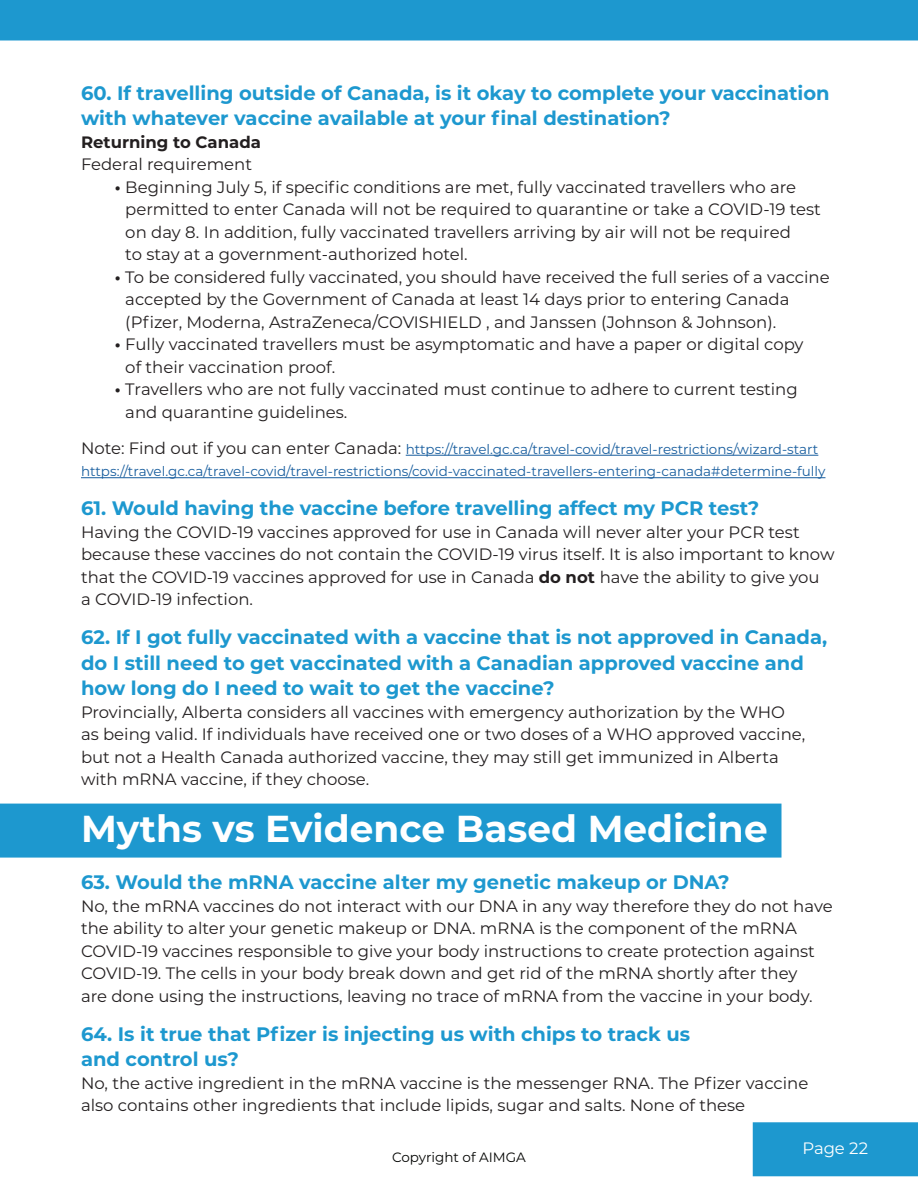
<style>
.page{position:relative;width:918px;height:1188px;background:#fff}
.page>*{position:absolute;margin:0;border:0;box-sizing:border-box;transform-origin:0 0}
.t1{font:700 37.5px "Montserrat";color:#fff}
.t2{font:700 19.5px/25.5px "Montserrat";color:#1d98cf}
.t3{font:16.5px/22.5px "Montserrat";color:#231f20}
.t4{font:700 16.5px "Montserrat";color:#231f20}
.t5{font:16.5px "Montserrat";letter-spacing:-.005em;color:#fff}
.t6{font:13.5px/22.5px "Montserrat";color:#175d9e}
.t7{font:13.5px "Montserrat";color:#040503}
.s1{font-weight:700}
.s2{font-size:16.5px;color:#231f20}
</style>
<div class="page">
<div style="left:753px;top:1122px;width:165px;height:54px;background:#1d98cf"></div>
<div style="left:0;top:0;width:918px;height:40px;background:#1d98cf"></div>
<hr style="left:406px;top:455px;width:412px;height:1px;background:#175d9e">
<hr style="left:81px;top:477px;width:744px;height:1px;background:#175d9e">
<div style="left:0;top:804px;width:782px;height:54px;background:#1d98cf"></div>
<p class="t2" style="left:81px;top:79px;width:750px">60. If travelling outside of Canada, is it okay to complete your vaccination with whatever vaccine available at your final destination?</p>
<p class="t4" style="left:81px;top:130px;width:182px">Returning to Canada</p>
<p class="t3" style="left:81px;top:153px;width:173px">Federal requirement</p>
<p class="t3" style="left:125px;top:175px;width:697px;text-indent:-11px"><span class="s1">•</span> Beginning July 5, if specific conditions are met, fully vaccinated travellers who are permitted to enter Canada will not be required to quarantine or take a COVID-19 test on day 8. In addition, fully vaccinated travellers arriving by air will not be required<br>to stay at a government-authorized hotel.</p>
<p class="t3" style="left:125px;top:265px;width:706px;text-indent:-11px"><span class="s1">•</span> To be considered fully vaccinated, you should have received the full series of a vaccine accepted by the Government of Canada at least 14 days prior to entering Canada (Pfizer, Moderna, AstraZeneca/COVISHIELD , and Janssen (Johnson &amp; Johnson).</p>
<p class="t3" style="left:125px;top:333px;width:680px;text-indent:-11px"><span class="s1">•</span> Fully vaccinated travellers must be asymptomatic and have a paper or digital copy of their vaccination proof.</p>
<p class="t3" style="left:125px;top:378px;width:674px;text-indent:-11px"><span class="s1">•</span> Travellers who are not fully vaccinated must continue to adhere to current testing and quarantine guidelines.</p>
<p class="t6" style="left:81px;top:437px;width:746px"><span class="s2">Note: Find out if you can enter Canada:</span> https://travel.gc.ca/travel-covid/travel-restrictions/wizard-start https://travel.gc.ca/travel-covid/travel-restrictions/covid-vaccinated-travellers-entering-canada#determine-fully</p>
<p class="t2" style="left:81px;top:495px;width:680px">61. Would having the vaccine before travelling affect my PCR test?</p>
<p class="t3" style="left:81px;top:520px;width:755px">Having the COVID-19 vaccines approved for use in Canada will never alter your PCR test because these vaccines do not contain the COVID-19 virus itself. It is also important to know that the COVID-19 vaccines approved for use in Canada <span class="s1">do not</span> have the ability to give you<br>a COVID-19 infection.</p>
<p class="t2" style="left:81px;top:624px;width:748px">62. If I got fully vaccinated with a vaccine that is not approved in Canada, do I still need to get vaccinated with a Canadian approved vaccine and how long do I need to wait to get the vaccine?</p>
<p class="t3" style="left:81px;top:700px;width:726px">Provincially, Alberta considers all vaccines with emergency authorization by the WHO as being valid. If individuals have received one or two doses of a WHO approved vaccine, but not a Health Canada authorized vaccine, they may still get immunized in Alberta with mRNA vaccine, if they choose.</p>
<p class="t1" style="left:81px;top:802px;width:688px">Myths vs Evidence Based Medicine</p>
<p class="t2" style="left:81px;top:869px;width:650px">63. Would the mRNA vaccine alter my genetic makeup or DNA?</p>
<p class="t3" style="left:81px;top:894px;width:753px">No, the mRNA vaccines do not interact with our DNA in any way therefore they do not have the ability to alter your genetic makeup or DNA. mRNA is the component of the mRNA COVID-19 vaccines responsible to give your body instructions to create protection against COVID-19. The cells in your body break down and get rid of the mRNA shortly after they<br>are done using the instructions, leaving no trace of mRNA from the vaccine in your body.</p>
<p class="t2" style="left:81px;top:1020px;width:611px">64. Is it true that Pfizer is injecting us with chips to track us and control us?</p>
<p class="t3" style="left:81px;top:1071px;width:729px">No, the active ingredient in the mRNA vaccine is the messenger RNA. The Pfizer vaccine also contains other ingredients that include lipids, sugar and salts. None of these</p>
<p class="t7" style="left:392px;top:1148px;width:135px">Copyright of AIMGA</p>
<p class="t5" style="left:802px;top:1137px;width:67px">Page 22</p>
</div>
